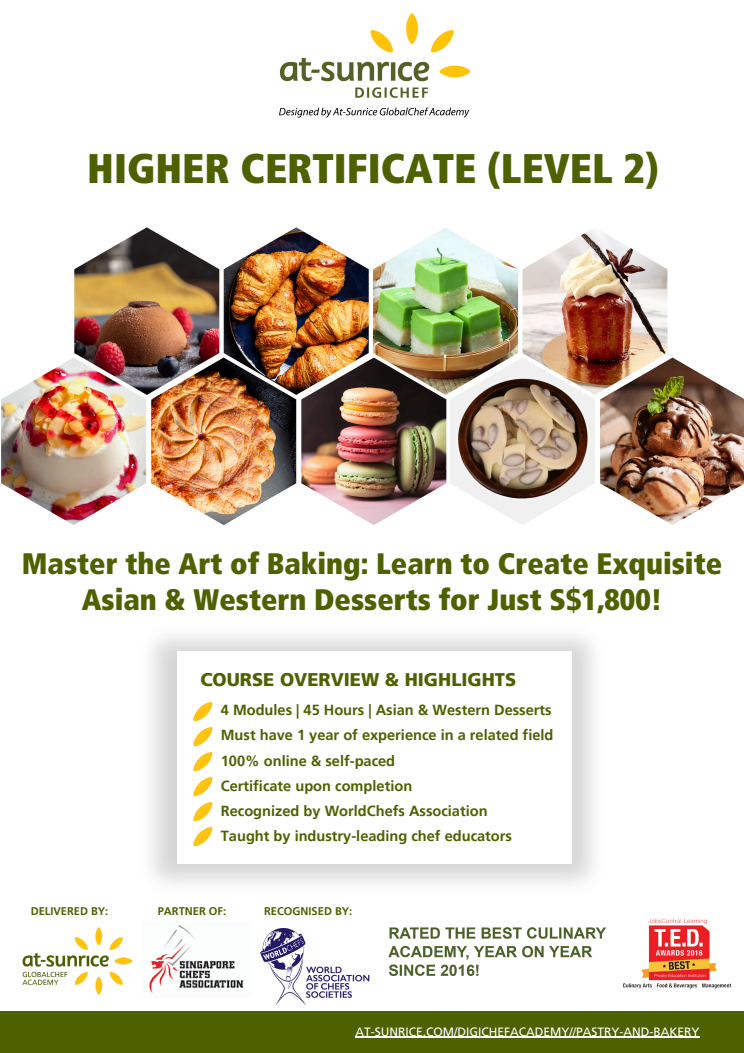
<style>
.page{position:relative;width:744px;height:1053px;background:#fff}
.page>*{position:absolute;margin:0;border:0;box-sizing:border-box;transform-origin:0 0}
.t1{font:900 condensed 41.4px "Frutiger LT Std";color:#4e6100}
.t2{font:900 condensed 29.64px/35.3px "Frutiger LT Std";color:#4e6100;text-align:center}
.t3{font:900 18.24px "Frutiger LT Pro";color:#4e6100}
.t4{font:700 14.6px "Frutiger LT Pro";color:#4e6100}
.t5{font:12px "Frutiger LT Pro";color:#fff}
.t6{font:700 11.08px "Frutiger LT Pro";color:#4e6100}
</style>
<div class="page">
<img style="left:279px;top:13px;width:192px;height:105px">
<img style="left:149px;top:925px;width:95px;height:68px">
<img style="left:193px;top:701px;width:20px;height:20px">
<img style="left:193px;top:721px;width:20px;height:25px">
<img style="left:193px;top:746px;width:20px;height:25px">
<img style="left:193px;top:771px;width:20px;height:25px">
<img style="left:193px;top:796px;width:20px;height:25px">
<img style="left:193px;top:821px;width:20px;height:26px">
<div style="left:0;top:1010px;width:744px;height:42px;background:#4e6100"></div>
<img style="left:74px;top:227px;width:145px;height:168px">
<img style="left:151px;top:357px;width:145px;height:168px">
<img style="left:224px;top:227px;width:145px;height:168px">
<img style="left:301px;top:357px;width:145px;height:168px">
<img style="left:373px;top:227px;width:145px;height:168px">
<img style="left:450px;top:357px;width:145px;height:168px">
<img style="left:522px;top:230px;width:145px;height:165px">
<img style="left:600px;top:357px;width:144px;height:168px">
<img style="left:1px;top:357px;width:145px;height:168px">
<img style="left:22px;top:927px;width:111px;height:68px">
<img style="left:260px;top:928px;width:109px;height:77px">
<img style="left:388px;top:918px;width:344px;height:71px">
<hr style="left:355px;top:1036px;width:221px;height:1px;background:#fff">
<hr style="left:576px;top:1036px;width:123px;height:1px;background:#fff">
<p class="t1" style="left:87px;top:151px;width:573px">HIGHER CERTIFICATE (LEVEL 2)</p>
<h4 class="t2" style="left:22px;top:549px;width:702px">Master the Art of Baking: Learn to Create Exquisite<br>Asian &amp; Western Desserts for Just S$1,800!</h4>
<h4 class="t3" style="left:200px;top:668px;width:317px">COURSE OVERVIEW &amp; HIGHLIGHTS</h4>
<h4 class="t4" style="left:221px;top:701px;width:332px">4 Modules | 45 Hours | Asian &amp; Western Desserts</h4>
<h4 class="t4" style="left:221px;top:726px;width:334px">Must have 1 year of experience in a related field</h4>
<h4 class="t4" style="left:221px;top:751px;width:176px">100% online &amp; self-paced</h4>
<h4 class="t4" style="left:221px;top:776px;width:193px">Certificate upon completion</h4>
<h5 class="t4" style="left:221px;top:801px;width:268px">Recognized by WorldChefs Association</h5>
<p class="t4" style="left:221px;top:826px;width:293px">Taught by industry-leading chef educators</p>
<h5 class="t6" style="left:31px;top:903px;width:79px">DELIVERED BY:</h5>
<p class="t6" style="left:158px;top:904px;width:70px">PARTNER OF:</p>
<p class="t6" style="left:264px;top:904px;width:90px">RECOGNISED BY:</p>
<h5 class="t5" style="left:355px;top:1024px;width:346px">AT-SUNRICE.COM/DIGICHEFACADEMY//PASTRY-AND-BAKERY</h5>
</div>
